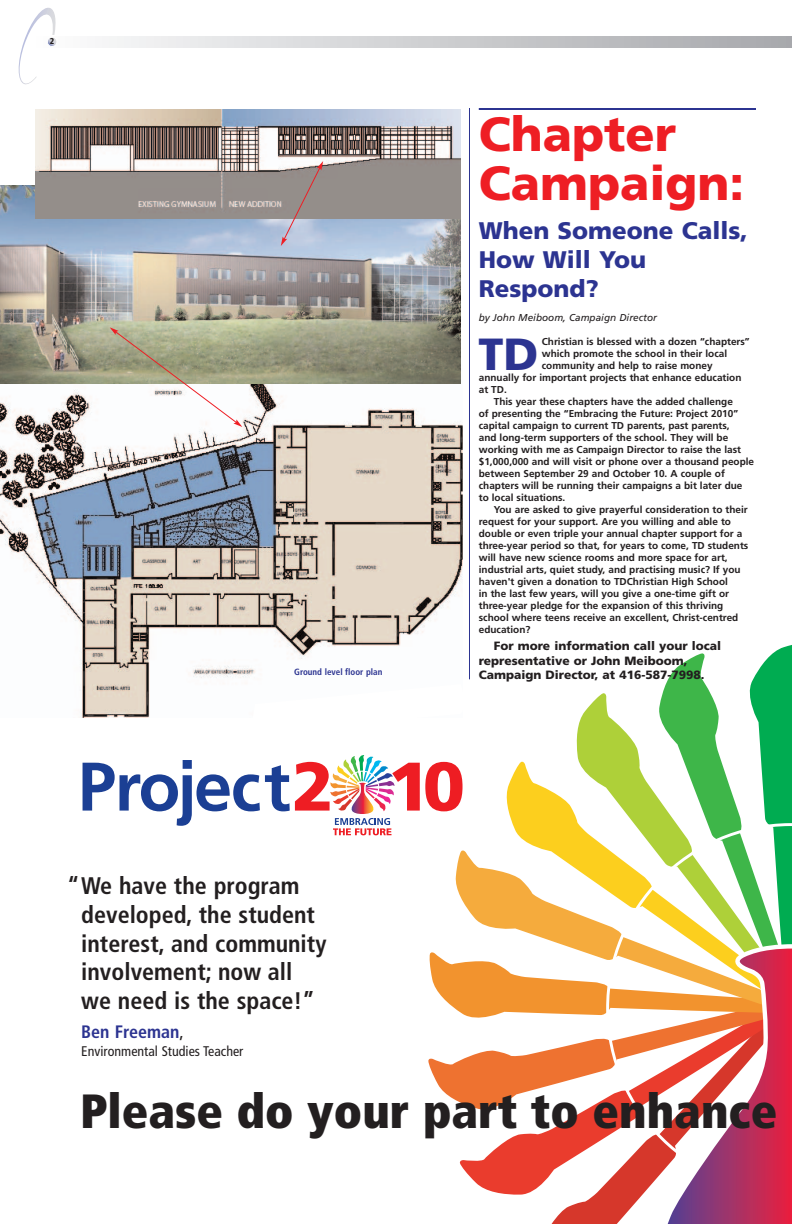
<style>
.page{position:relative;width:792px;height:1224px;background:#fff}
.page>*{position:absolute;margin:0;border:0;box-sizing:border-box;transform-origin:0 0}
.t1{font:900 condensed 48px "Frutiger";color:#231f20}
.t2{font:900 48px/49px "Frutiger";color:#ee1e24}
.t3{font:900 45px "Frutiger";color:#2c3491}
.t4{font:700 condensed 24px/28.8px "Frutiger";color:#231f20}
.t5{font:900 24px/28.8px "Frutiger";color:#2c3491}
.t6{font:700 condensed 18px "Frutiger";color:#2c3491}
.t7{font:condensed 14px "Frutiger";color:#231f20}
.t8{font:900 12px/14.4px "Frutiger";color:#231f20}
.t9{font:700 10px "Frutiger";color:#231f20}
.t10{font:italic 10px "Frutiger";color:#231f20}
.t11{font:700 condensed 9px "Frutiger";color:#2c3491}
.t12{font:900 condensed 8.5px "Frutiger";color:#231f20}
.s1{font-weight:400;color:#231f20}
</style>
<div class="page">
<svg style="left:109px;top:36px;width:4px;height:12px"></svg>
<svg style="left:119px;top:36px;width:1px;height:12px"></svg>
<svg style="left:126px;top:36px;width:9px;height:12px"></svg>
<svg style="left:141px;top:36px;width:1px;height:12px"></svg>
<svg style="left:148px;top:36px;width:9px;height:12px"></svg>
<svg style="left:163px;top:36px;width:16px;height:12px"></svg>
<svg style="left:185px;top:36px;width:16px;height:12px"></svg>
<svg style="left:207px;top:36px;width:16px;height:12px"></svg>
<svg style="left:229px;top:36px;width:9px;height:12px"></svg>
<svg style="left:244px;top:36px;width:1px;height:12px"></svg>
<svg style="left:251px;top:36px;width:9px;height:12px"></svg>
<svg style="left:266px;top:36px;width:1px;height:12px"></svg>
<svg style="left:273px;top:36px;width:9px;height:12px"></svg>
<svg style="left:288px;top:36px;width:1px;height:12px"></svg>
<svg style="left:295px;top:36px;width:9px;height:12px"></svg>
<svg style="left:310px;top:36px;width:16px;height:12px"></svg>
<svg style="left:332px;top:36px;width:16px;height:12px"></svg>
<svg style="left:354px;top:36px;width:16px;height:12px"></svg>
<svg style="left:376px;top:36px;width:9px;height:12px"></svg>
<svg style="left:391px;top:36px;width:1px;height:12px"></svg>
<svg style="left:398px;top:36px;width:9px;height:12px"></svg>
<svg style="left:413px;top:36px;width:1px;height:12px"></svg>
<svg style="left:420px;top:36px;width:9px;height:12px"></svg>
<svg style="left:435px;top:36px;width:1px;height:12px"></svg>
<svg style="left:442px;top:36px;width:9px;height:12px"></svg>
<svg style="left:457px;top:36px;width:16px;height:12px"></svg>
<svg style="left:479px;top:36px;width:16px;height:12px"></svg>
<svg style="left:501px;top:36px;width:16px;height:12px"></svg>
<svg style="left:523px;top:36px;width:9px;height:12px"></svg>
<svg style="left:538px;top:36px;width:1px;height:12px"></svg>
<svg style="left:545px;top:36px;width:9px;height:12px"></svg>
<svg style="left:560px;top:36px;width:1px;height:12px"></svg>
<svg style="left:567px;top:36px;width:9px;height:12px"></svg>
<svg style="left:582px;top:36px;width:1px;height:12px"></svg>
<svg style="left:589px;top:36px;width:9px;height:12px"></svg>
<svg style="left:604px;top:36px;width:16px;height:12px"></svg>
<svg style="left:626px;top:36px;width:16px;height:12px"></svg>
<svg style="left:648px;top:36px;width:16px;height:12px"></svg>
<svg style="left:670px;top:36px;width:9px;height:12px"></svg>
<svg style="left:685px;top:36px;width:1px;height:12px"></svg>
<svg style="left:692px;top:36px;width:9px;height:12px"></svg>
<svg style="left:707px;top:36px;width:1px;height:12px"></svg>
<svg style="left:714px;top:36px;width:9px;height:12px"></svg>
<svg style="left:729px;top:36px;width:1px;height:12px"></svg>
<svg style="left:736px;top:36px;width:9px;height:12px"></svg>
<svg style="left:751px;top:36px;width:16px;height:12px"></svg>
<svg style="left:773px;top:36px;width:19px;height:12px"></svg>
<img style="left:0;top:383px;width:463px;height:334px">
<svg style="left:19px;top:8px;width:38px;height:76px"></svg>
<hr style="left:479px;top:108px;width:277px;height:2px;background:#2c3491">
<hr style="left:469px;top:108px;width:1px;height:571px;background:#2c3491">
<img style="left:0;top:185px;width:461px;height:198px">
<svg style="left:110px;top:327px;width:132px;height:100px"></svg>
<img style="left:36px;top:109px;width:425px;height:110px">
<svg style="left:281px;top:161px;width:42px;height:85px;background:#a9a3a7"></svg>
<svg style="left:83px;top:642px;width:709px;height:582px"></svg>
<p class="t12" style="left:50px;top:38px;width:6px">2</p>
<p class="t11" style="left:294px;top:668px;width:90px">Ground level floor plan</p>
<h1 class="t2" style="left:479px;top:114px;width:267px">Chapter<br>Campaign:</h1>
<h3 class="t5" style="left:479px;top:218px;width:270px">When Someone Calls,<br>How Will You<br>Respond?</h3>
<p class="t10" style="left:479px;top:314px;width:180px">by John Meiboom, Campaign Director</p>
<p class="t9" style="left:542px;top:338px;width:209px">Christian is blessed with a dozen “chapters”</p>
<p class="t9" style="left:542px;top:350px;width:187px">which promote the school in their local</p>
<p class="t9" style="left:542px;top:362px;width:172px">community and help to raise money</p>
<p class="t9" style="left:479px;top:374px;width:264px">annually for important projects that enhance education</p>
<p class="t9" style="left:479px;top:386px;width:30px">at TD.</p>
<p class="t9" style="left:494px;top:398px;width:241px">This year these chapters have the added challenge</p>
<p class="t9" style="left:479px;top:410px;width:261px">of presenting the “Embracing the Future: Project 2010”</p>
<p class="t9" style="left:479px;top:422px;width:252px">capital campaign to current TD parents, past parents,</p>
<p class="t9" style="left:479px;top:434px;width:251px">and long-term supporters of the school. They will be</p>
<p class="t9" style="left:479px;top:446px;width:264px">working with me as Campaign Director to raise the last</p>
<p class="t9" style="left:479px;top:458px;width:277px">$1,000,000 and will visit or phone over a thousand people</p>
<p class="t9" style="left:479px;top:470px;width:248px">between September 29 and October 10. A couple of</p>
<p class="t9" style="left:479px;top:482px;width:265px">chapters will be running their campaigns a bit later due</p>
<p class="t9" style="left:479px;top:494px;width:88px">to local situations.</p>
<p class="t9" style="left:494px;top:506px;width:255px">You are asked to give prayerful consideration to their</p>
<p class="t9" style="left:479px;top:518px;width:254px">request for your support. Are you willing and able to</p>
<p class="t9" style="left:479px;top:530px;width:265px">double or even triple your annual chapter support for a</p>
<p class="t9" style="left:479px;top:542px;width:271px">three-year period so that, for years to come, TD students</p>
<p class="t9" style="left:479px;top:554px;width:250px">will have new science rooms and more space for art,</p>
<p class="t9" style="left:479px;top:566px;width:263px">industrial arts, quiet study, and practising music? If you</p>
<p class="t9" style="left:479px;top:578px;width:251px">haven't given a donation to TDChristian High School</p>
<p class="t9" style="left:479px;top:590px;width:252px">in the last few years, will you give a one-time gift or</p>
<p class="t9" style="left:479px;top:602px;width:246px">three-year pledge for the expansion of this thriving</p>
<p class="t9" style="left:479px;top:614px;width:261px">school where teens receive an excellent, Christ-centred</p>
<p class="t9" style="left:479px;top:626px;width:53px">education?</p>
<p class="t8" style="left:479px;top:640px;width:244px;text-indent:15px">For more information call your local representative or John Meiboom,<br>Campaign Director, at 416-587-7998.</p>
<h2 class="t3" style="left:479px;top:336px;width:62px">TD</h2>
<h3 class="t4" style="left:81px;top:873px;width:247px;text-indent:-14px">“We have the program developed, the student interest, and community involvement; now all we need is the space!”</h3>
<h3 class="t6" style="left:81px;top:1024px;width:104px">Ben Freeman<span class="s1">,</span></h3>
<h3 class="t7" style="left:81px;top:1046px;width:164px">Environmental Studies Teacher</h3>
<h1 class="t1" style="left:80px;top:1092px;width:699px">Please do your part to enhance</h1>
</div>
